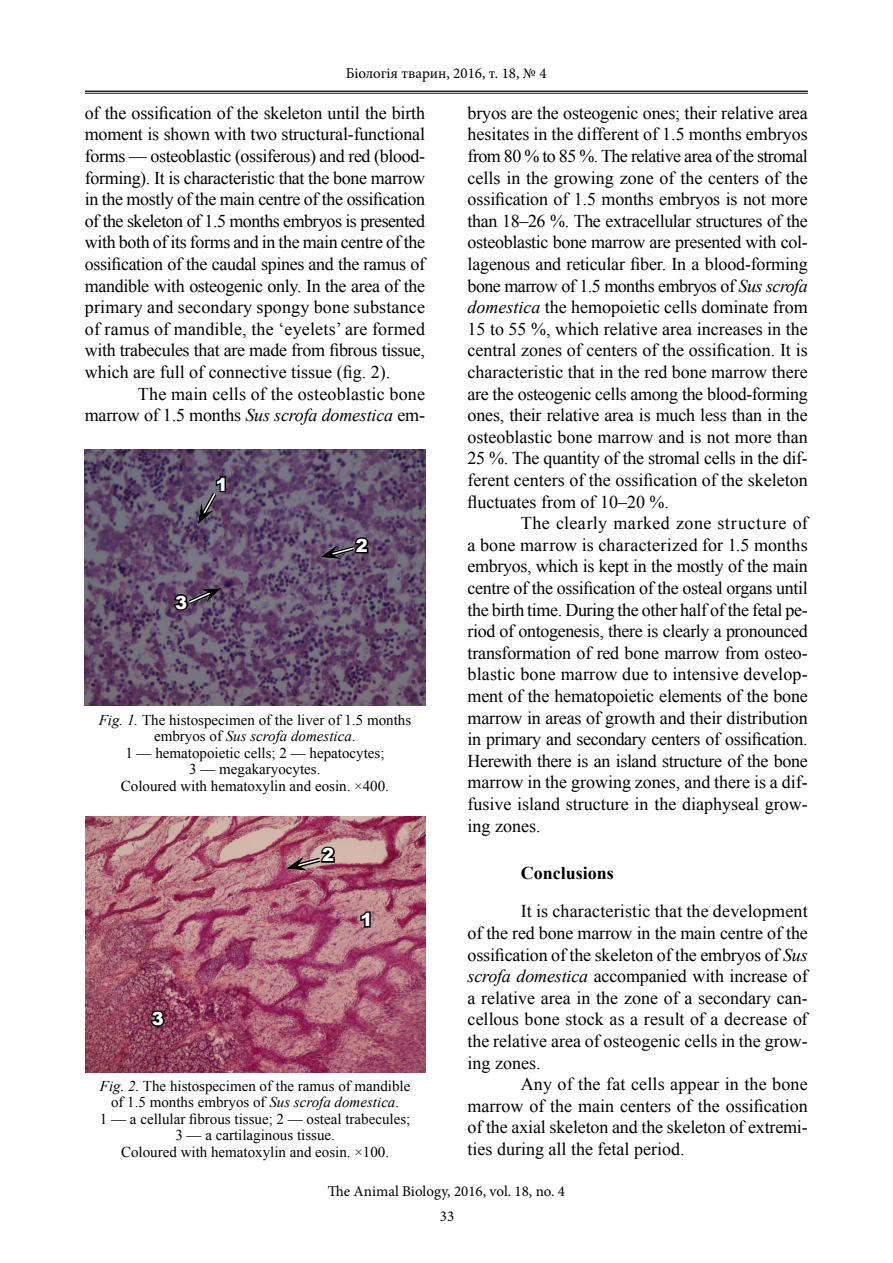
<style>
.page{position:relative;width:893px;height:1263px;background:#fff}
.page>*{position:absolute;margin:0;border:0;box-sizing:border-box;transform-origin:0 0}
.Обычный{font:18px/21.6px "Times New Roman";color:#000;text-align:justify}
.Обычный-2{font:700 18px "Times New Roman";color:#000}
.t1{font:900 18px "Arial";color:#fff}
.Обычный-3{font:15px/16.5px "Times New Roman";color:#000;text-align:center}
.t2{font:15px/24.5px "Minion Pro";color:#000;text-align:center}
.s1{font-style:italic}
</style>
<div class="page">
<hr style="left:85px;top:91px;width:723px;height:1px;background:#231f20">
<hr style="left:85px;top:93px;width:723px;height:1px;background:#231f20">
<img style="left:85px;top:450px;width:340px;height:256px">
<svg style="left:198px;top:474px;width:30px;height:50px"></svg>
<svg style="left:320px;top:535px;width:51px;height:24px"></svg>
<svg style="left:172px;top:587px;width:50px;height:26px"></svg>
<img style="left:85px;top:817px;width:340px;height:256px">
<svg style="left:359px;top:909px;width:13px;height:20px"></svg>
<svg style="left:148px;top:1008px;width:19px;height:21px"></svg>
<svg style="left:286px;top:844px;width:51px;height:27px"></svg>
<p class="t2" style="left:346px;top:61px;width:202px">Біологія тварин, 2016, т. 18, № 4</p>
<p class="Обычный" style="left:85px;top:102px;width:342px">of the ossification of the skeleton until the birth moment is shown with two structural-functional forms — osteoblastic (ossiferous) and red (blood&shy;forming). It is characteristic that the bone marrow in the mostly of the main centre of the ossification of the skeleton of 1.5 months embryos is presented with both of its forms and in the main centre of the ossification of the caudal spines and the ramus of mandible with osteogenic only. In the area of the primary and secondary spongy bone substance of ramus of mandible, the ‘eyelets’ are formed with trabecules that are made from fibrous tissue, which are full of connective tissue (fig. 2).</p>
<p class="Обычный" style="left:85px;top:382px;width:342px;text-align:right">The main cells of the osteoblastic bone marrow of 1.5 months <span class="s1">Sus scrofa domestica</span> em-</p>
<p class="Обычный" style="left:468px;top:102px;width:342px">bryos are the osteogenic ones; their relative area hesitates in the different of 1.5 months embryos from 80 % to 85 %. The relative area of the stromal cells in the growing zone of the centers of the ossification of 1.5 months embryos is not more than 18–26 %. The extracellular structures of the osteoblastic bone marrow are presented with col&shy;lagenous and reticular fiber. In a blood-forming bone marrow of 1.5 months embryos of <span class="s1">Sus scrofa domestica</span> the hemopoietic cells dominate from 15 to 55 %, which relative area increases in the central zones of centers of the ossification. It is characteristic that in the red bone marrow there are the osteogenic cells among the blood-forming ones, their relative area is much less than in the osteoblastic bone marrow and is not more than 25 %. The quantity of the stromal cells in the dif&shy;ferent centers of the ossification of the skeleton fluctuates from of 10–20 %.</p>
<p class="Обычный" style="left:468px;top:512px;width:342px;text-indent:53px">The clearly marked zone structure of a bone marrow is characterized for 1.5 months embryos, which is kept in the mostly of the main centre of the ossification of the osteal organs until the birth time. During the other half of the fetal pe&shy;riod of ontogenesis, there is clearly a pronounced transformation of red bone marrow from osteo&shy;blastic bone marrow due to intensive develop&shy;ment of the hematopoietic elements of the bone marrow in areas of growth and their distribution in primary and secondary centers of ossification.<br>Herewith there is an island structure of the bone marrow in the growing zones, and there is a dif&shy;fusive island structure in the diaphyseal grow&shy;ing zones.</p>
<p class="Обычный-2" style="left:521px;top:860px;width:95px">Conclusions</p>
<p class="Обычный" style="left:468px;top:900px;width:342px;text-indent:53px">It is characteristic that the development of the red bone marrow in the main centre of the ossification of the skeleton of the embryos of <span class="s1">Sus scrofa domestica</span> accompanied with increase of a relative area in the zone of a secondary can&shy;cellous bone stock as a result of a decrease of the relative area of osteogenic cells in the grow&shy;ing zones.</p>
<p class="Обычный" style="left:468px;top:1073px;width:342px;text-indent:53px">Any of the fat cells appear in the bone marrow of the main centers of the ossification of the axial skeleton and the skeleton of extremi&shy;ties during all the fetal period.</p>
<p class="t1" style="left:216px;top:471px;width:14px">1</p>
<p class="t1" style="left:356px;top:532px;width:14px">2</p>
<p class="t1" style="left:175px;top:589px;width:14px">3</p>
<p class="Обычный-3" style="left:99px;top:711px;width:314px"><span class="s1">Fig. 1.</span> The histospecimen of the liver of 1.5 months embryos of <span class="s1">Sus scrofa domestica</span>.<br>1 — hematopoietic cells; 2 — hepatocytes;<br>3 — megakaryocytes.<br>Coloured with hematoxylin and eosin. ×400.</p>
<p class="t1" style="left:322px;top:842px;width:14px">2</p>
<p class="t1" style="left:360px;top:907px;width:14px">1</p>
<p class="t1" style="left:152px;top:1005px;width:14px">3</p>
<p class="Обычный-3" style="left:100px;top:1077px;width:312px"><span class="s1">Fig. 2.</span> The histospecimen of the ramus of mandible of 1.5 months embryos of <span class="s1">Sus scrofa domestica</span>.<br>1 — a cellular fibrous tissue; 2 — osteal trabecules; 3 — a cartilaginous tissue.<br>Coloured with hematoxylin and eosin. ×100.</p>
<p class="t2" style="left:328px;top:1179px;width:239px">The Animal Biology, 2016, vol. 18, no. 4<br>33</p>
</div>
